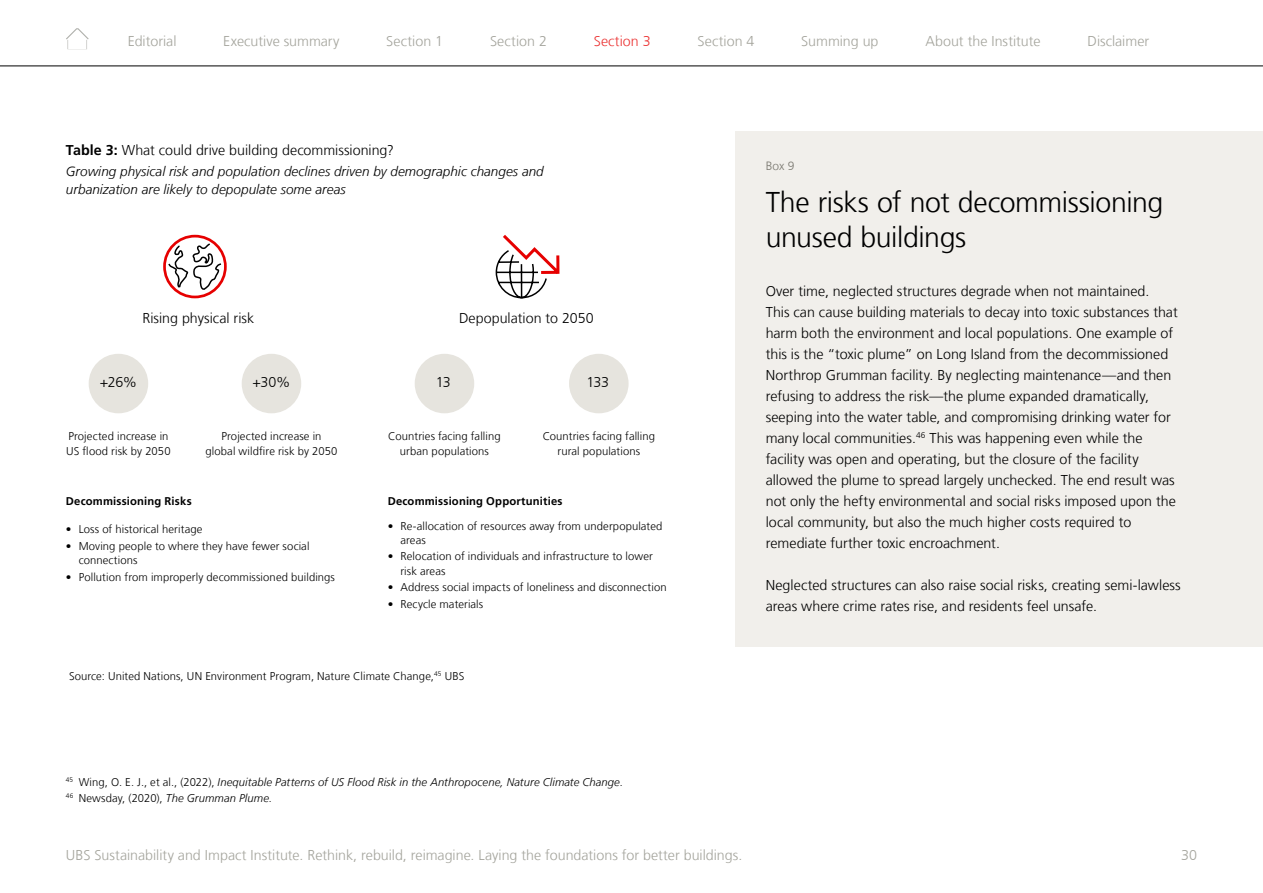
<style>
.page{position:relative;width:1263px;height:893px;background:#fff}
.page>*{position:absolute;margin:0;border:0;box-sizing:border-box;transform-origin:0 0}
.UBS_Subheadline_19_g{font:300 28.5px/34.5px "Frutiger LT Com";letter-spacing:-.015em;color:#000}
.UBS_Copy_text_screen{font:300 14.25px/21px "Frutiger LT Com";color:#000}
.t1{font:300 14.25px "Frutiger LT Com";color:#a4a49c}
.UBS_Subheadline_bold{font:300 14.25px "Frutiger LT Com";color:#000}
.t2{font:300 14.25px "Frutiger LT Com";letter-spacing:.005em;color:#eb3333}
.UBS_graph_descriptio{font:italic 300 13.5px/18px "Frutiger LT Com";letter-spacing:.005em;color:#000}
.box_nr{font:300 12px "Frutiger LT Com";color:#7a7870}
.UBS_Caption_7_5{font:300 11.25px/14.2px "Frutiger LT Com";letter-spacing:.01em;color:#000}
.UBS_Footnote_7_5{font:italic 300 11.25px "Frutiger LT Com";letter-spacing:.01em;color:#000}
.t3{font:700 11.25px "Frutiger LT Com";letter-spacing:.015em;color:#000}
.s1{font-weight:700}
.s2{font-style:normal}
</style>
<div class="page">
<div style="left:736px;top:132px;width:527px;height:515px;background:#f1efeb"></div>
<svg style="left:495px;top:235px;width:65px;height:64px"></svg>
<div style="left:89px;top:354px;width:59px;height:59px;background:#e6e4de;border-radius:50%"></div>
<div style="left:242px;top:354px;width:59px;height:59px;background:#e6e4de;border-radius:50%"></div>
<div style="left:415px;top:354px;width:59px;height:59px;background:#e6e4de;border-radius:50%"></div>
<div style="left:569px;top:354px;width:60px;height:59px;background:#e6e4de;border-radius:50%"></div>
<div style="left:163px;top:235px;width:64px;height:63px;border:3px solid #e60000;border-radius:50%"></div>
<svg style="left:167px;top:234px;width:56px;height:59px"></svg>
<hr style="left:0;top:66px;width:1263px;height:1px;background:#000">
<svg style="left:66px;top:28px;width:23px;height:21px"></svg>
<p class="t1" style="left:128px;top:33px;width:50px">Editorial</p>
<p class="t1" style="left:223px;top:33px;width:118px">Executive summary</p>
<p class="t1" style="left:386px;top:33px;width:58px">Section 1</p>
<p class="t1" style="left:490px;top:33px;width:58px">Section 2</p>
<p class="t2" style="left:594px;top:33px;width:58px">Section 3</p>
<p class="t1" style="left:697px;top:33px;width:58px">Section 4</p>
<p class="t1" style="left:801px;top:33px;width:79px">Summing up</p>
<p class="t1" style="left:925px;top:33px;width:117px">About the Institute</p>
<p class="t1" style="left:1087px;top:33px;width:63px">Disclaimer</p>
<p class="UBS_Subheadline_bold" style="left:66px;top:142px;width:329px"><span class="s1">Table 3:</span> What could drive building decommissioning?</p>
<p class="UBS_graph_descriptio" style="left:66px;top:162px;width:479px">Growing physical risk and population declines driven by demographic changes and urbanization are likely to depopulate some areas</p>
<p class="UBS_Copy_text_screen" style="left:142px;top:308px;width:113px">Rising physical risk</p>
<p class="UBS_Copy_text_screen" style="left:459px;top:308px;width:136px">Depopulation to 2050</p>
<p class="UBS_Copy_text_screen" style="left:100px;top:372px;width:39px">+26%</p>
<p class="UBS_Copy_text_screen" style="left:252px;top:372px;width:39px">+30%</p>
<p class="UBS_Caption_7_5" style="left:66px;top:430px;width:106px">Projected increase in<br>US flood risk by 2050</p>
<p class="UBS_Caption_7_5" style="left:205px;top:430px;width:133px;text-align:center">Projected increase in global wildfire risk by 2050</p>
<p class="t3" style="left:66px;top:494px;width:127px">Decommissioning Risks</p>
<p class="UBS_Caption_7_5" style="left:66px;top:522px;width:138px">• Loss of historical heritage</p>
<p class="UBS_Caption_7_5" style="left:79px;top:539px;width:232px;text-indent:-13px">• Moving people to where they have fewer social connections</p>
<p class="UBS_Caption_7_5" style="left:66px;top:570px;width:271px">• Pollution from improperly decommissioned buildings</p>
<p class="UBS_Copy_text_screen" style="left:436px;top:372px;width:16px">13</p>
<p class="UBS_Copy_text_screen" style="left:586px;top:372px;width:24px">133</p>
<p class="UBS_Caption_7_5" style="left:388px;top:430px;width:114px;text-align:center">Countries facing falling urban populations</p>
<p class="UBS_Caption_7_5" style="left:543px;top:430px;width:114px;text-align:center">Countries facing falling rural populations</p>
<p class="t3" style="left:388px;top:494px;width:176px">Decommissioning Opportunities</p>
<p class="UBS_Caption_7_5" style="left:400px;top:519px;width:264px;text-indent:-13px">• Re-allocation of resources away from underpopulated areas</p>
<p class="UBS_Caption_7_5" style="left:400px;top:549px;width:254px;text-indent:-13px">• Relocation of individuals and infrastructure to lower risk areas</p>
<p class="UBS_Caption_7_5" style="left:388px;top:580px;width:280px">• Address social impacts of loneliness and disconnection</p>
<p class="UBS_Caption_7_5" style="left:388px;top:597px;width:97px">• Recycle materials</p>
<p class="UBS_Caption_7_5" style="left:69px;top:669px;width:397px">Source: United Nations, UN Environment Program, Nature Climate Change,<sup>45</sup> UBS</p>
<p class="UBS_Footnote_7_5" style="left:66px;top:775px;width:559px"><sup>45</sup> <span class="s2">Wing, O. E. J., et al., (2022),</span> Inequitable Patterns of US Flood Risk in the Anthropocene, Nature Climate Change.</p>
<p class="UBS_Footnote_7_5" style="left:66px;top:791px;width:208px"><sup>46</sup> <span class="s2">Newsday, (2020),</span> The Grumman Plume.</p>
<p class="box_nr" style="left:766px;top:159px;width:30px">Box 9</p>
<p class="UBS_Subheadline_19_g" style="left:766px;top:185px;width:399px">The risks of not decommissioning unused buildings</p>
<p class="UBS_Copy_text_screen" style="left:766px;top:281px;width:413px">Over time, neglected structures degrade when not maintained.<br>This can cause building materials to decay into toxic substances that harm both the environment and local populations. One example of this is the “toxic plume” on Long Island from the decommissioned Northrop Grumman facility. By neglecting maintenance—and then refusing to address the risk—the plume expanded dramatically, seeping into the water table, and compromising drinking water for many local communities.<sup>46</sup> This was happening even while the facility was open and operating, but the closure of the facility allowed the plume to spread largely unchecked. The end result was not only the hefty environmental and social risks imposed upon the local community, but also the much higher costs required to remediate further toxic encroachment.</p>
<p class="UBS_Copy_text_screen" style="left:766px;top:575px;width:417px">Neglected structures can also raise social risks, creating semi-lawless areas where crime rates rise, and residents feel unsafe.</p>
<p class="t1" style="left:66px;top:847px;width:678px">UBS Sustainability and Impact Institute. Rethink, rebuild, reimagine. Laying the foundations for better buildings.</p>
<p class="t1" style="left:1181px;top:847px;width:17px">30</p>
</div>
